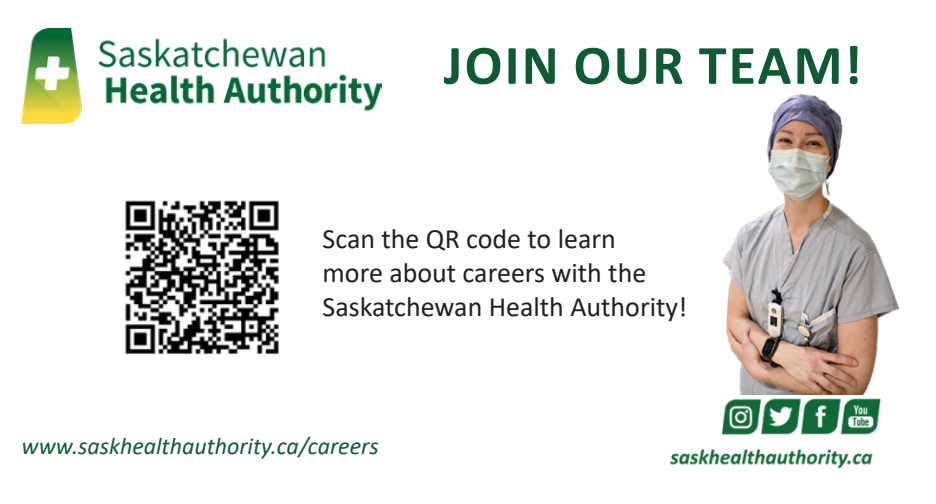
<style>
.page{position:relative;width:936px;height:504px;background:#fff}
.page>*{position:absolute;margin:0;border:0;box-sizing:border-box;transform-origin:0 0}
.t1{font:700 56px "Calibri";letter-spacing:.04em;color:#0e5b33}
.t2{font:28px/33.6px "Calibri";color:#231f20}
.t3{font:italic 24px "Calibri";color:#0e5b33}
</style>
<div class="page">
<img style="left:22px;top:29px;width:360px;height:94px">
<img style="left:125px;top:200px;width:154px;height:154px">
<img style="left:670px;top:399px;width:211px;height:70px">
<img style="left:722px;top:94px;width:178px;height:301px">
<p class="t1" style="left:444px;top:26px;width:419px">JOIN OUR TEAM!</p>
<p class="t2" style="left:323px;top:222px;width:366px">Scan the QR code to learn<br>more about careers with the<br>Saskatchewan Health Authority!</p>
<p class="t3" style="left:22px;top:429px;width:359px">www.saskhealthauthority.ca/careers</p>
</div>
